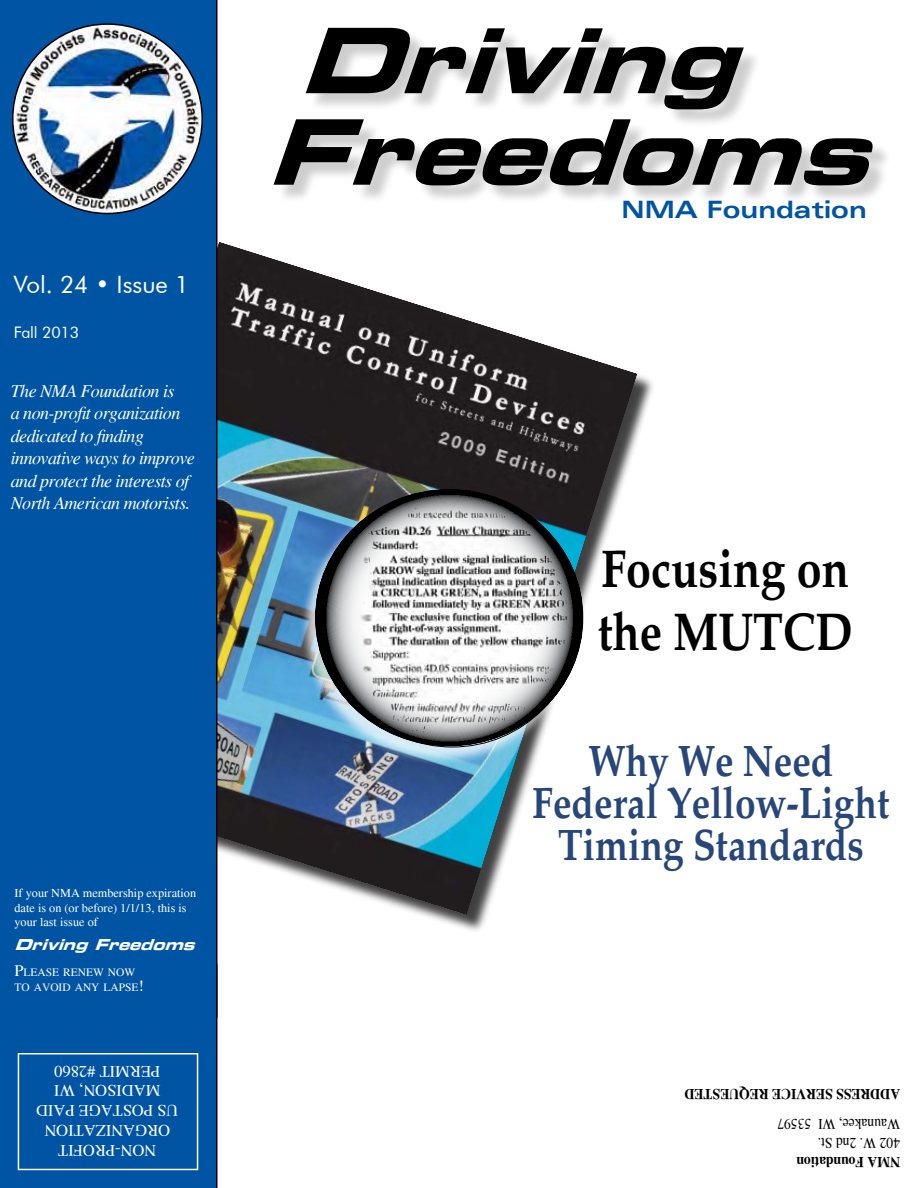
<style>
.page{position:relative;width:918px;height:1188px;background:#fff}
.page>*{position:absolute;margin:0;border:0;box-sizing:border-box;transform-origin:0 0}
.t1{font:italic 90px/91.5px "Eurostile Bold Extended Two";color:#000}
.t2{font:700 54px/63px "Palatino";color:#000;scale:.83 1}
.t3{font:700 44.7px/42px "Palatino";color:#27477a;text-align:center;scale:.83 1}
.t4{font:700 expanded 24px "Univers";color:#0054a4}
.t5{font:24px "Futura BT";color:#fff}
.t6{font:italic 18px/22.5px "Times";letter-spacing:-.03em;color:#fff}
.t7{font:16.5px/19.8px "Times";color:#fff;text-align:center}
.t8{font:15.9px "Futura BT";letter-spacing:-.01em;color:#fff}
.t9{font:700 15px "Times";color:#000;scale:.91 1}
.t10{font:15px/19.2px "Times";color:#000;scale:.91 1}
.t11{font:italic 15px "Eurostile Bold Extended Two";color:#fff}
.t12{font:12.3px/14.7px "Times";color:#fff}
.t13{font:11.4px/15px "Times";color:#fff}
.s1{font-size:16.35px}
</style>
<div class="page">
<img style="left:218px;top:242px;width:420px;height:673px">
<div style="left:276px;top:29px;width:617px;height:177px;background:#000;opacity:.2"></div>
<div style="left:0;top:0;width:218px;height:1188px;background:#0054a4"></div>
<img style="left:13px;top:24px;width:189px;height:190px;border-radius:50%">
<hr style="left:216px;top:964px;width:2px;height:54px;background:#000">
<div style="left:300px;top:491px;width:284px;height:275px;background:#fff;opacity:.75"></div>
<svg style="left:315px;top:489px;width:268px;height:257px;background:#222323"></svg>
<img style="left:330px;top:508px;width:238px;height:231px">
<div style="left:18px;top:1053px;width:180px;height:117px;border:2px solid #fff"></div>
<h3 class="t5" style="left:14px;top:270px;width:177px">Vol. 24 • Issue 1</h3>
<p class="t8" style="left:14px;top:323px;width:67px">Fall 2013</p>
<p class="t6" style="left:11px;top:380px;width:185px">The NMA Foundation is<br>a non-profit organization dedicated to finding innovative ways to improve and protect the interests of<br>North American motorists.</p>
<p class="t12" style="left:15px;top:886px;width:183px">If your NMA membership expiration date is on (or before) 1/1/13, this is your last issue of</p>
<p class="t11" style="left:15px;top:934px;width:189px">DrivingFreedoms</p>
<p class="t13" style="left:15px;top:965px;width:131px"><span class="s1">P</span>lease renew now to avoid any lapse<span class="s1">!</span></p>
<p class="t7" style="left:178px;top:1160px;width:144px;rotate:-180deg">NON-PROFIT<br>ORGANIZATION<br>US POSTAGE PAID<br>MADISON, WI<br>PERMIT #2860</p>
<h1 class="t1" style="left:267px;top:13px;width:645px;text-indent:32px">Driving<br>Freedoms</h1>
<h3 class="t4" style="left:622px;top:196px;width:247px">NMA Foundation</h3>
<h2 class="t2" style="left:598px;top:537px;width:309px">Focusing on the MUTCD</h2>
<h3 class="t3" style="left:532px;top:740px;width:432px">Why We Need<br>Federal Yellow-Light<br>Timing Standards</h3>
<p class="t9" style="left:900px;top:1102px;width:238px;rotate:-180deg">ADDRESS SERVICE REQUESTED</p>
<p class="t10" style="left:900px;top:1153px;width:136px;rotate:-180deg">402 W. 2nd St.<br>Waunakee, WI 53597</p>
<p class="t9" style="left:900px;top:1171px;width:115px;rotate:-180deg">NMA Foundation</p>
</div>
